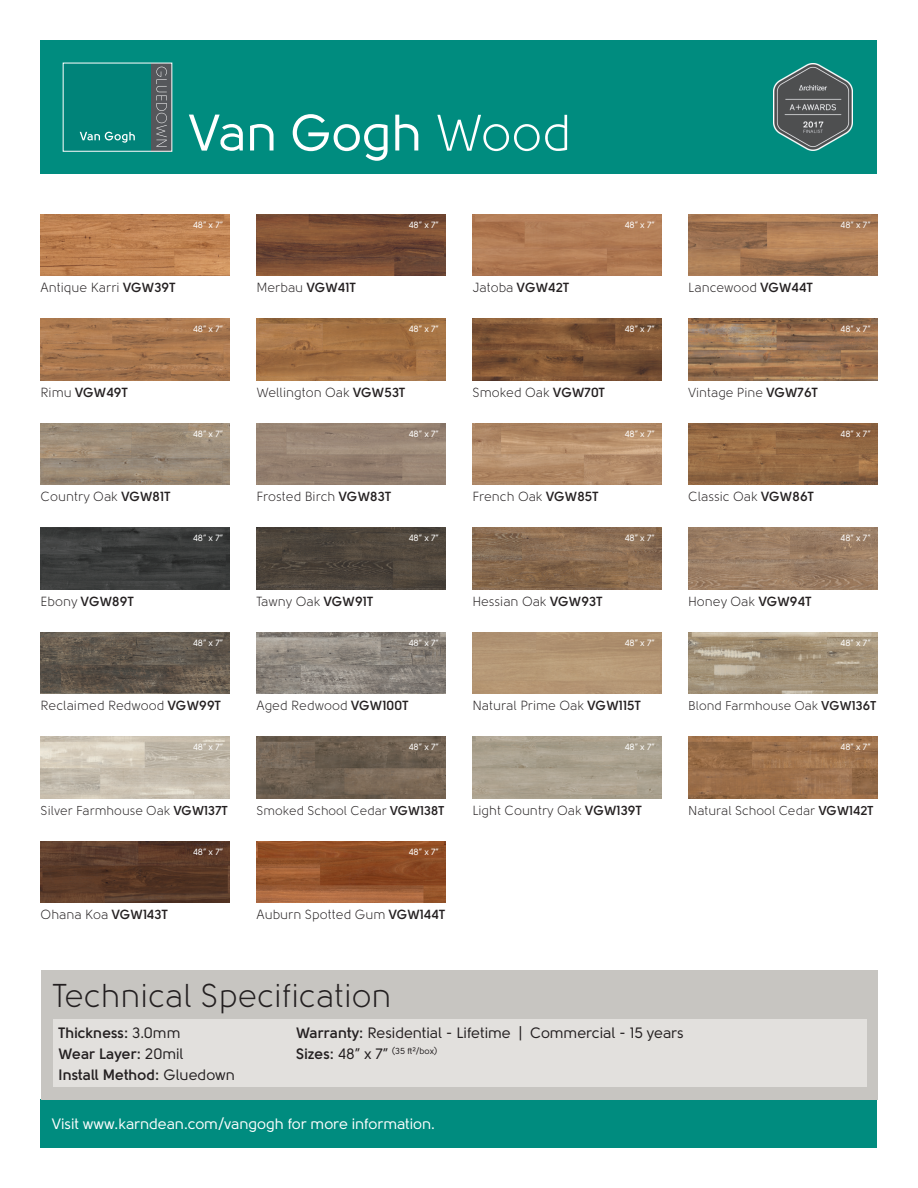
<style>
.page{position:relative;width:918px;height:1188px;background:#fff}
.page>*{position:absolute;margin:0;border:0;box-sizing:border-box;transform-origin:0 0}
.t1{font:51px "Solomon";color:#fff}
.t2{font:33px "Solomon";color:#231f20}
.t3{font:700 15px "Solomon";color:#231f20}
.t4{font:15px "Solomon";color:#fff}
.t5{font:15px "Solomon";color:#231f20}
.t6{font:13.2px "Solomon";color:#231f20}
.t7{font:700 13.2px "Solomon";color:#231f20}
.t8{font:13.05px "Solomon";color:#231f20}
.t9{font:12.9px "Solomon";color:#231f20}
.t10{font:12.75px "Solomon";color:#231f20}
.t11{font:9px "Solomon";color:#fff}
.t12{font:8.7px "Solomon";color:#231f20}
.s1{font-style:inherit}
.s2{font-weight:700}
.s3{font-weight:400}
.s4{font-weight:700;font-size:13.2px}
.s5{font-weight:700;font-size:15px}
.s6{font-size:15px}
</style>
<div class="page">
<div style="left:40px;top:40px;width:838px;height:134px;background:#008c7f"></div>
<div style="left:40px;top:1099px;width:837px;height:49px;background:#008c7f"></div>
<img style="left:41px;top:214px;width:189px;height:62px">
<img style="left:256px;top:214px;width:190px;height:62px">
<img style="left:472px;top:214px;width:190px;height:62px">
<img style="left:688px;top:214px;width:189px;height:62px">
<img style="left:41px;top:319px;width:189px;height:61px">
<img style="left:256px;top:319px;width:190px;height:61px">
<img style="left:472px;top:319px;width:190px;height:61px">
<img style="left:688px;top:319px;width:189px;height:61px">
<img style="left:41px;top:423px;width:189px;height:62px">
<img style="left:256px;top:423px;width:190px;height:62px">
<img style="left:472px;top:423px;width:190px;height:62px">
<img style="left:688px;top:423px;width:189px;height:62px">
<img style="left:41px;top:528px;width:189px;height:61px">
<img style="left:256px;top:528px;width:190px;height:61px">
<img style="left:472px;top:528px;width:190px;height:61px">
<img style="left:688px;top:528px;width:189px;height:61px">
<img style="left:41px;top:632px;width:189px;height:62px">
<img style="left:256px;top:632px;width:190px;height:62px">
<img style="left:472px;top:632px;width:190px;height:62px">
<img style="left:688px;top:632px;width:189px;height:62px">
<img style="left:41px;top:737px;width:189px;height:61px">
<img style="left:256px;top:737px;width:190px;height:61px">
<img style="left:472px;top:737px;width:190px;height:61px">
<img style="left:688px;top:737px;width:189px;height:61px">
<img style="left:41px;top:841px;width:189px;height:62px">
<img style="left:256px;top:841px;width:190px;height:62px">
<img style="left:774px;top:64px;width:78px;height:87px">
<div style="left:41px;top:970px;width:836px;height:129px;background:#c7c5c1"></div>
<div style="left:53px;top:1019px;width:814px;height:68px;background:#e2e0dd"></div>
<div style="left:63px;top:63px;width:88px;height:88px;background:#008379"></div>
<svg style="left:80px;top:132px;width:55px;height:11px"></svg>
<div style="left:151px;top:63px;width:21px;height:88px;background:#55575b"></div>
<svg style="left:156px;top:67px;width:11px;height:80px"></svg>
<p class="t1" style="left:188px;top:105px;width:385px">Van Gogh <span class="s1">Wood</span></p>
<p class="t11" style="left:193px;top:220px;width:31px">48” x 7”</p>
<p class="t11" style="left:409px;top:220px;width:31px">48” x 7”</p>
<p class="t11" style="left:625px;top:220px;width:31px">48” x 7”</p>
<p class="t11" style="left:841px;top:220px;width:31px">48” x 7”</p>
<p class="t6" style="left:41px;top:280px;width:136px">Antique Karri <span class="s2">VGW39T</span></p>
<p class="t6" style="left:256px;top:280px;width:101px">Merbau <span class="s2">VGW41T</span></p>
<p class="t6" style="left:472px;top:280px;width:98px">Jatoba <span class="s2">VGW42T</span></p>
<p class="t6" style="left:688px;top:280px;width:126px">Lancewood <span class="s2">VGW44T</span></p>
<p class="t11" style="left:193px;top:324px;width:31px">48” x 7”</p>
<p class="t11" style="left:409px;top:324px;width:31px">48” x 7”</p>
<p class="t11" style="left:625px;top:324px;width:31px">48” x 7”</p>
<p class="t11" style="left:841px;top:324px;width:31px">48” x 7”</p>
<p class="t7" style="left:41px;top:384px;width:89px"><span class="s3">Rimu</span> VGW49T</p>
<p class="t6" style="left:256px;top:385px;width:150px">Wellington Oak <span class="s2">VGW53T</span></p>
<p class="t6" style="left:472px;top:385px;width:134px">Smoked Oak <span class="s2">VGW70T</span></p>
<p class="t8" style="left:688px;top:385px;width:131px">Vintage Pine <span class="s4">VGW76T</span></p>
<p class="t11" style="left:193px;top:429px;width:31px">48” x 7”</p>
<p class="t11" style="left:409px;top:429px;width:31px">48” x 7”</p>
<p class="t11" style="left:625px;top:429px;width:31px">48” x 7”</p>
<p class="t11" style="left:841px;top:429px;width:31px">48” x 7”</p>
<p class="t6" style="left:41px;top:489px;width:131px">Country Oak <span class="s2">VGW81T</span></p>
<p class="t6" style="left:256px;top:489px;width:136px">Frosted Birch <span class="s2">VGW83T</span></p>
<p class="t6" style="left:472px;top:489px;width:128px">French Oak <span class="s2">VGW85T</span></p>
<p class="t6" style="left:688px;top:489px;width:127px">Classic Oak <span class="s2">VGW86T</span></p>
<p class="t11" style="left:193px;top:533px;width:31px">48” x 7”</p>
<p class="t11" style="left:409px;top:533px;width:31px">48” x 7”</p>
<p class="t11" style="left:625px;top:533px;width:31px">48” x 7”</p>
<p class="t11" style="left:841px;top:533px;width:31px">48” x 7”</p>
<p class="t7" style="left:41px;top:593px;width:95px"><span class="s3">Ebony</span> VGW89T</p>
<p class="t6" style="left:256px;top:594px;width:118px">Tawny Oak <span class="s2">VGW91T</span></p>
<p class="t6" style="left:472px;top:594px;width:132px">Hessian Oak <span class="s2">VGW93T</span></p>
<p class="t6" style="left:688px;top:594px;width:125px">Honey Oak <span class="s2">VGW94T</span></p>
<p class="t11" style="left:193px;top:638px;width:31px">48” x 7”</p>
<p class="t11" style="left:409px;top:638px;width:31px">48” x 7”</p>
<p class="t11" style="left:625px;top:638px;width:31px">48” x 7”</p>
<p class="t11" style="left:841px;top:638px;width:31px">48” x 7”</p>
<p class="t6" style="left:41px;top:699px;width:182px">Reclaimed Redwood <span class="s2">VGW99T</span></p>
<p class="t6" style="left:256px;top:699px;width:153px">Aged Redwood <span class="s2">VGW100T</span></p>
<p class="t6" style="left:472px;top:699px;width:170px">Natural Prime Oak <span class="s2">VGW115T</span></p>
<p class="t10" style="left:688px;top:699px;width:189px">Blond Farmhouse Oak <span class="s2">VGW136T</span></p>
<p class="t11" style="left:193px;top:742px;width:31px">48” x 7”</p>
<p class="t11" style="left:409px;top:742px;width:31px">48” x 7”</p>
<p class="t11" style="left:625px;top:742px;width:31px">48” x 7”</p>
<p class="t11" style="left:841px;top:742px;width:31px">48” x 7”</p>
<p class="t9" style="left:41px;top:803px;width:188px">Silver Farmhouse Oak <span class="s2">VGW137T</span></p>
<p class="t10" style="left:256px;top:804px;width:189px">Smoked School Cedar <span class="s2">VGW138T</span></p>
<p class="t6" style="left:472px;top:803px;width:171px">Light Country Oak <span class="s2">VGW139T</span></p>
<p class="t9" style="left:688px;top:803px;width:187px">Natural School Cedar <span class="s2">VGW142T</span></p>
<p class="t11" style="left:193px;top:847px;width:31px">48” x 7”</p>
<p class="t11" style="left:409px;top:847px;width:31px">48” x 7”</p>
<p class="t6" style="left:41px;top:908px;width:129px">Ohana Koa <span class="s2">VGW143T</span></p>
<p class="t6" style="left:256px;top:908px;width:190px">Auburn Spotted Gum <span class="s2">VGW144T</span></p>
<p class="t2" style="left:53px;top:978px;width:341px">Technical Specification</p>
<p class="t3" style="left:59px;top:1024px;width:123px">Thickness: <span class="s3">3.0mm</span></p>
<p class="t3" style="left:59px;top:1045px;width:126px">Wear Layer: <span class="s3">20mil</span></p>
<p class="t3" style="left:59px;top:1066px;width:178px">Install Method: <span class="s3">Gluedown</span></p>
<p class="t5" style="left:296px;top:1024px;width:389px"><span class="s2">Warranty:</span> Residential - Lifetime | Commercial - 15 years</p>
<p class="t12" style="left:296px;top:1046px;width:143px"><span class="s5">Sizes:</span> <span class="s6">48” x 7”</span> (35 ft²/box)</p>
<p class="t4" style="left:52px;top:1116px;width:385px">Visit www.karndean.com/vangogh for more information.</p>
</div>
